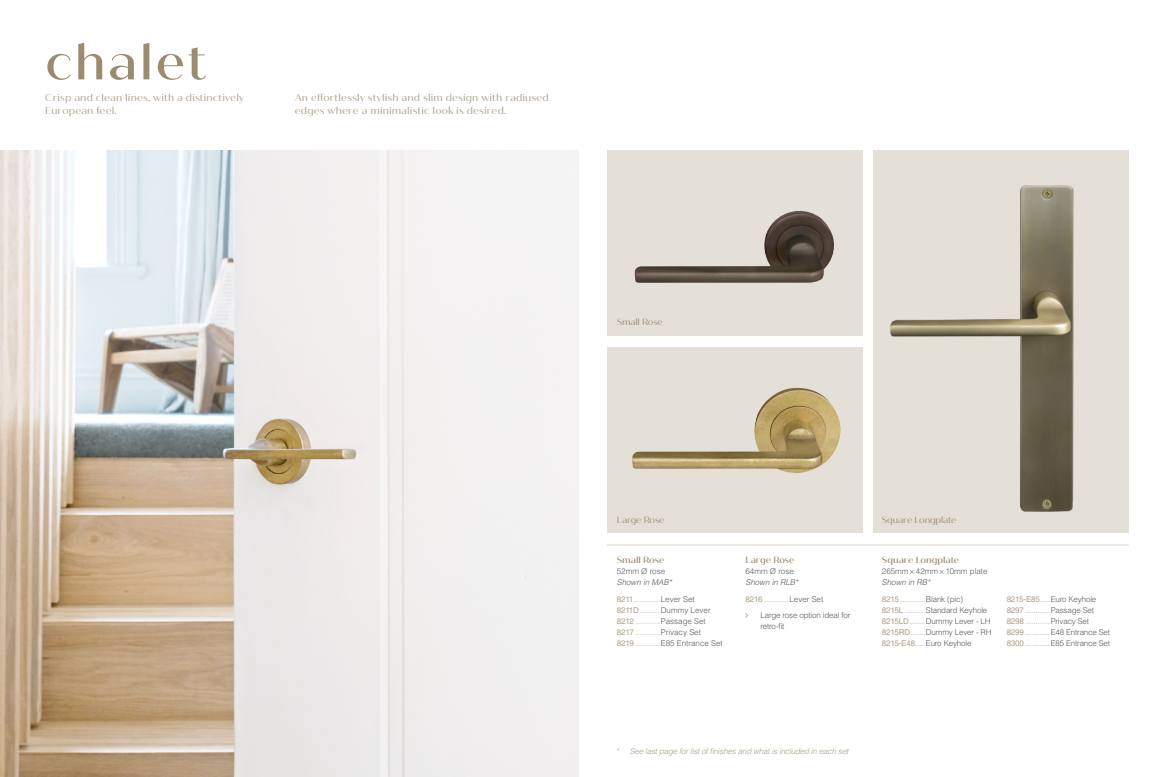
<style>
.page{position:relative;width:1157px;height:777px;background:#fff}
.page>*{position:absolute;margin:0;border:0;box-sizing:border-box;transform-origin:0 0}
.t1{font:500 50px "Quiche Sans";letter-spacing:.05em;color:#9c8b6f}
.t2{font:10px/13px "Quiche Sans";letter-spacing:.015em;color:#ac9e84}
.t3{font:500 9px "Quiche Sans";color:#9c8b6f}
.t4{font:9px "Quiche Sans";letter-spacing:-.02em;color:#9c8b6f}
.t5{font:300 8px/11px "Helvetica LT Std";letter-spacing:-.02em;color:#58595b}
.t6{font:300 8px/11px "Helvetica LT Std";color:#ac9e84}
.t7{font:italic 300 8px "Helvetica LT Std";letter-spacing:-.02em;color:#ac9e84}
.t8{font:300 8px "Helvetica LT Std";color:#58595b}
.t9{font:300 8px/16.7px "Helvetica LT Std";letter-spacing:-.02em;color:#ac9e84}
.t10{font:italic 300 8px "Helvetica LT Std";color:#58595b}
.s1{font-style:italic;color:#58595b}
.s2{font-weight:400}
.s3{color:#58595b}
.s4{font-weight:400;color:#ac9e84}
.s5{color:#ac9e84}
.s6{color:#9c8b6f}
.s7{font-style:normal}
</style>
<div class="page">
<div style="left:873px;top:150px;width:255px;height:383px;background:#e4dfd7"></div>
<div style="left:607px;top:150px;width:255px;height:186px;background:#e4dfd7"></div>
<div style="left:607px;top:347px;width:255px;height:186px;background:#e4dfd7"></div>
<img style="left:634px;top:211px;width:200px;height:72px">
<img style="left:890px;top:185px;width:184px;height:327px">
<img style="left:632px;top:388px;width:209px;height:85px">
<hr style="left:607px;top:544px;width:521px;height:1px;background:#dad3c7">
<img style="left:0;top:150px;width:578px;height:627px">
<h1 class="t1" style="left:45px;top:32px;width:163px">chalet</h1>
<p class="t2" style="left:45px;top:91px;width:200px">Crisp and clean lines, with a distinctively<br>European feel.</p>
<p class="t2" style="left:295px;top:91px;width:256px">An effortlessly stylish and slim design with radiused edges where a minimalistic look is desired.</p>
<p class="t4" style="left:617px;top:316px;width:47px">Small Rose</p>
<p class="t4" style="left:617px;top:514px;width:49px">Large Rose</p>
<p class="t4" style="left:882px;top:514px;width:76px">Square Longplate</p>
<p class="t3" style="left:617px;top:554px;width:49px">Small Rose</p>
<p class="t8" style="left:617px;top:566px;width:50px">52mm Ø rose</p>
<p class="t6" style="left:617px;top:573px;width:79px;line-height:16.7px"><span class="s1">Shown in MAB*<br></span><span class="s2">8211</span>.............<span class="s3">Lever Set</span></p>
<p class="t6" style="left:617px;top:604px;width:107px"><span class="s2">8211D</span>..........<span class="s3">Dummy Lever<br></span><span class="s2">8212</span> ............<span class="s3">Passage Set<br></span><span class="s2">8217</span> ............<span class="s3">Privacy Set<br></span><span class="s2">8219</span> ............<span class="s3">E85 Entrance Set</span></p>
<p class="t3" style="left:745px;top:554px;width:51px">Large Rose</p>
<p class="t8" style="left:745px;top:566px;width:50px">64mm Ø rose</p>
<p class="t10" style="left:745px;top:577px;width:54px">Shown in RLB*</p>
<p class="t6" style="left:745px;top:593px;width:79px"><span class="s2">8216</span> ............<span class="s3">Lever Set</span></p>
<p class="t5" style="left:760px;top:610px;width:91px">Large rose option ideal for</p>
<p class="t5" style="left:760px;top:621px;width:25px">retro-fit</p>
<p class="t3" style="left:882px;top:554px;width:79px">Square Longplate</p>
<p class="t8" style="left:882px;top:566px;width:107px">265mm×42mm×10mm plate</p>
<p class="t9" style="left:882px;top:573px;width:83px"><span class="s1">Shown in RB*<br></span><span class="s2">8215</span> ............<span class="s3">Blank (pic)</span></p>
<p class="t5" style="left:882px;top:604px;width:111px"><span class="s4">8215L</span> <span class="s5">..........</span>Standard Keyhole<br><span class="s4">8215LD</span><span class="s6">........</span>Dummy Lever - LH<br><span class="s4">8215RD</span><span class="s6">.......</span>Dummy Lever - RH<br><span class="s4">8215-E48</span><span class="s6">.....</span>Euro Keyhole</p>
<p class="t5" style="left:1006px;top:593px;width:105px"><span class="s4">8215-E85</span><span class="s6">.....</span>Euro Keyhole<br><span class="s4">8297</span> <span class="s6">............</span>Passage Set<br><span class="s4">8298</span> <span class="s5">............</span>Privacy Set<br><span class="s4">8299</span> <span class="s6">............</span>E48 Entrance Set<br><span class="s4">8300</span> <span class="s6">............</span>E85 Entrance Set</p>
<p class="t7" style="left:617px;top:746px;width:233px"><span class="s7">*</span> See last page for list of finishes and what is included in each set</p>
</div>
